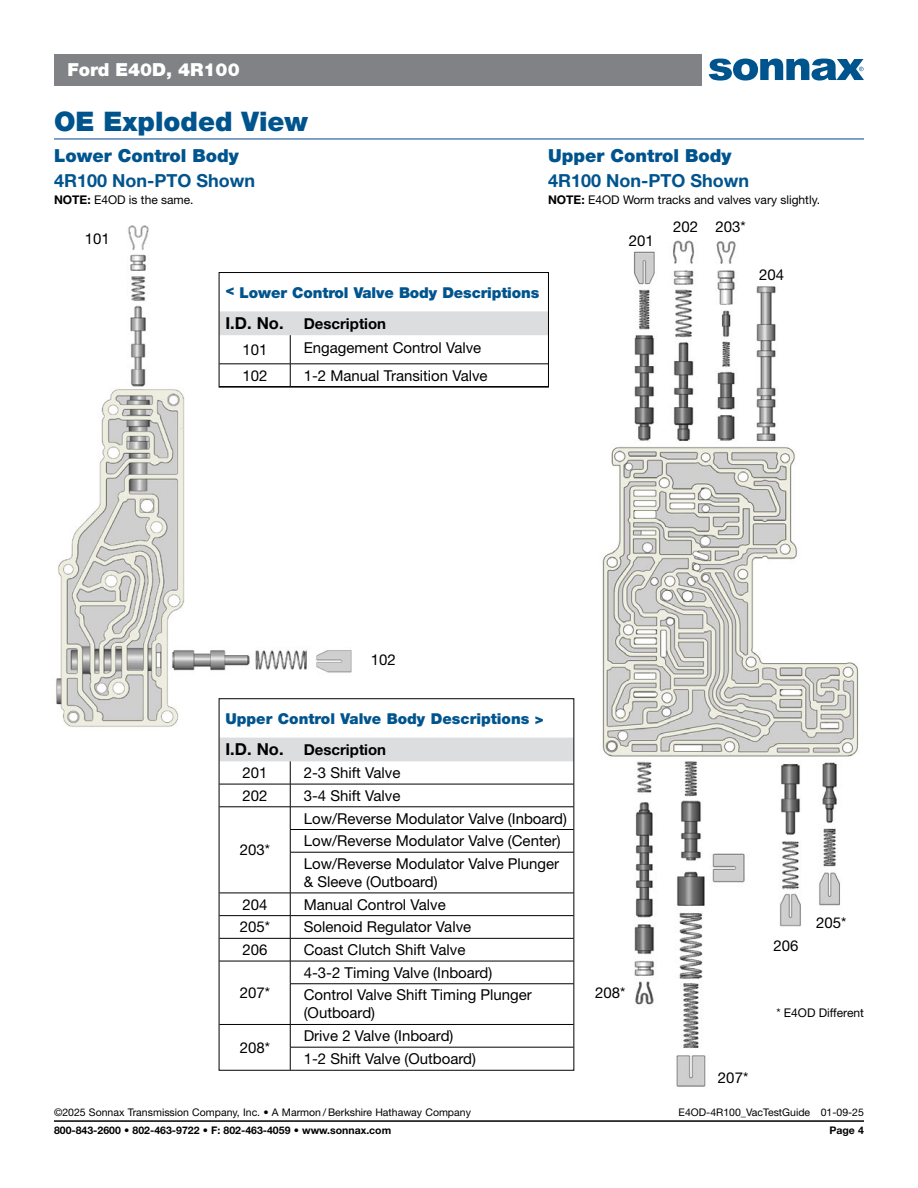
<style>
.page{position:relative;width:918px;height:1188px;background:#fff}
.page>*{position:absolute;margin:0;border:0;box-sizing:border-box;transform-origin:0 0}
.t1{font:900 27px "Helvetica Neue LT Std";color:#00548e}
.t2{font:700 18px "Helvetica Neue LT Std";color:#00548e}
.t3{font:900 18px "Helvetica Neue LT Std";color:#00548e}
.t4{font:900 18px "Helvetica Neue LT Std";color:#fff}
.t5{font:15px/22.6px "Helvetica Neue LT Std";color:#000}
.t6{font:900 15px/31.2px "Helvetica Neue LT Std";letter-spacing:-.01em;color:#00548e}
.t7{font:12px "Helvetica Neue LT Std";color:#000}
.t8{font:10.5px "Helvetica Neue LT Std";color:#000}
.t9{font:700 10.5px "Helvetica Neue LT Std";color:#000}
.s1{font-weight:700}
.s2{font-weight:700;font-size:16.5px;color:#000}
.s3{font-weight:700;color:#000}
</style>
<div class="page">
<img style="left:574px;top:240px;width:285px;height:847px">
<img style="left:56px;top:225px;width:320px;height:541px">
<div style="left:219px;top:699px;width:355px;height:371px;background:#fff"></div>
<svg style="left:221px;top:738px;width:351px;height:114px"></svg>
<hr style="left:290px;top:852px;width:283px;height:1px;background:#000">
<hr style="left:290px;top:852px;width:1px;height:41px;background:#000">
<hr style="left:219px;top:893px;width:71px;height:1px;background:#000">
<hr style="left:290px;top:893px;width:283px;height:1px;background:#000">
<hr style="left:219px;top:915px;width:71px;height:1px;background:#000">
<hr style="left:290px;top:915px;width:283px;height:1px;background:#000">
<hr style="left:219px;top:938px;width:71px;height:1px;background:#000">
<hr style="left:290px;top:938px;width:283px;height:1px;background:#000">
<hr style="left:219px;top:961px;width:71px;height:1px;background:#000">
<hr style="left:290px;top:961px;width:283px;height:1px;background:#000">
<svg style="left:290px;top:893px;width:1px;height:91px"></svg>
<hr style="left:290px;top:984px;width:283px;height:1px;background:#000">
<hr style="left:290px;top:984px;width:1px;height:40px;background:#000">
<hr style="left:219px;top:1024px;width:71px;height:1px;background:#000">
<hr style="left:290px;top:1024px;width:283px;height:1px;background:#000">
<hr style="left:290px;top:1047px;width:283px;height:1px;background:#000">
<svg style="left:290px;top:1025px;width:1px;height:44px"></svg>
<div style="left:219px;top:273px;width:329px;height:114px;background:#fff"></div>
<svg style="left:221px;top:311px;width:326px;height:74px"></svg>
<div style="left:219px;top:272px;width:330px;height:115px;border:1px solid #000"></div>
<hr style="left:54px;top:1120px;width:810px;height:2px;background:#000">
<div style="left:54px;top:54px;width:647px;height:31px;background:#808285"></div>
<svg style="left:709px;top:59px;width:155px;height:22px"></svg>
<hr style="left:54px;top:138px;width:810px;height:2px;background:#5783b3">
<p class="t4" style="left:68px;top:59px;width:174px">Ford E40D, 4R100</p>
<h1 class="t1" style="left:54px;top:105px;width:256px">OE Exploded View</h1>
<p class="t3" style="left:54px;top:145px;width:186px">Lower Control Body</p>
<p class="t2" style="left:54px;top:169px;width:203px">4R100 Non-PTO Shown</p>
<p class="t7" style="left:54px;top:193px;width:141px"><span class="s1">NOTE:</span> E4OD is the same.</p>
<p class="t5" style="left:85px;top:227px;width:27px">101</p>
<p class="t3" style="left:548px;top:145px;width:185px">Upper Control Body</p>
<p class="t2" style="left:548px;top:169px;width:203px">4R100 Non-PTO Shown</p>
<p class="t7" style="left:548px;top:193px;width:274px"><span class="s1">NOTE:</span> E4OD Worm tracks and valves vary slightly.</p>
<p class="t5" style="left:629px;top:229px;width:27px">201</p>
<p class="t5" style="left:673px;top:215px;width:74px">202 203*</p>
<p class="t6" style="left:225px;top:277px;width:315px">&lt; Lower Control Valve Body Descriptions<br><span class="s2">I.D. No.</span> <span class="s3">Description</span></p>
<p class="t5" style="left:242px;top:338px;width:27px">101</p>
<p class="t5" style="left:304px;top:337px;width:179px">Engagement Control Valve</p>
<p class="t5" style="left:242px;top:364px;width:27px">102</p>
<p class="t5" style="left:304px;top:364px;width:185px">1-2 Manual Transition Valve</p>
<p class="t5" style="left:759px;top:264px;width:27px">204</p>
<p class="t5" style="left:371px;top:648px;width:27px">102</p>
<p class="t6" style="left:225px;top:703px;width:320px">Upper Control Valve Body Descriptions &gt;<br><span class="s2">I.D. No.</span> <span class="s3">Description</span></p>
<p class="t5" style="left:242px;top:761px;width:27px">201</p>
<p class="t5" style="left:304px;top:761px;width:98px">2-3 Shift Valve</p>
<p class="t5" style="left:242px;top:784px;width:27px">202</p>
<p class="t5" style="left:304px;top:784px;width:98px">3-4 Shift Valve</p>
<p class="t5" style="left:240px;top:838px;width:32px">203*</p>
<p class="t5" style="left:304px;top:807px;width:265px">Low/Reverse Modulator Valve (Inboard)<br>Low/Reverse Modulator Valve (Center)<br>Low/Reverse Modulator Valve Plunger</p>
<p class="t5" style="left:304px;top:870px;width:135px">&amp; Sleeve (Outboard)</p>
<p class="t5" style="left:242px;top:893px;width:27px">204</p>
<p class="t5" style="left:304px;top:893px;width:143px">Manual Control Valve</p>
<p class="t5" style="left:240px;top:915px;width:32px">205*</p>
<p class="t5" style="left:304px;top:915px;width:169px">Solenoid Regulator Valve</p>
<p class="t5" style="left:242px;top:938px;width:27px">206</p>
<p class="t5" style="left:304px;top:938px;width:163px">Coast Clutch Shift Valve</p>
<p class="t5" style="left:240px;top:981px;width:32px">207*</p>
<p class="t5" style="left:304px;top:961px;width:230px">4-3-2 Timing Valve (Inboard)<br>Control Valve Shift Timing Plunger</p>
<p class="t5" style="left:304px;top:1002px;width:73px">(Outboard)</p>
<p class="t5" style="left:240px;top:1036px;width:32px">208*</p>
<p class="t5" style="left:304px;top:1024px;width:174px">Drive 2 Valve (Inboard)<br>1-2 Shift Valve (Outboard)</p>
<p class="t5" style="left:595px;top:981px;width:32px">208*</p>
<p class="t5" style="left:718px;top:1066px;width:32px">207*</p>
<p class="t5" style="left:773px;top:934px;width:27px">206</p>
<p class="t5" style="left:816px;top:911px;width:32px">205*</p>
<p class="t7" style="left:776px;top:1006px;width:89px">* E4OD Different</p>
<p class="t8" style="left:54px;top:1106px;width:418px">©2025 Sonnax Transmission Company, Inc. • A Marmon / Berkshire Hathaway Company</p>
<p class="t8" style="left:679px;top:1106px;width:187px">E4OD-4R100_VacTestGuide 01-09-25</p>
<p class="t9" style="left:54px;top:1124px;width:339px">800-843-2600 • 802-463-9722 • F: 802-463-4059 • www.sonnax.com</p>
<p class="t9" style="left:829px;top:1124px;width:36px">Page 4</p>
</div>
